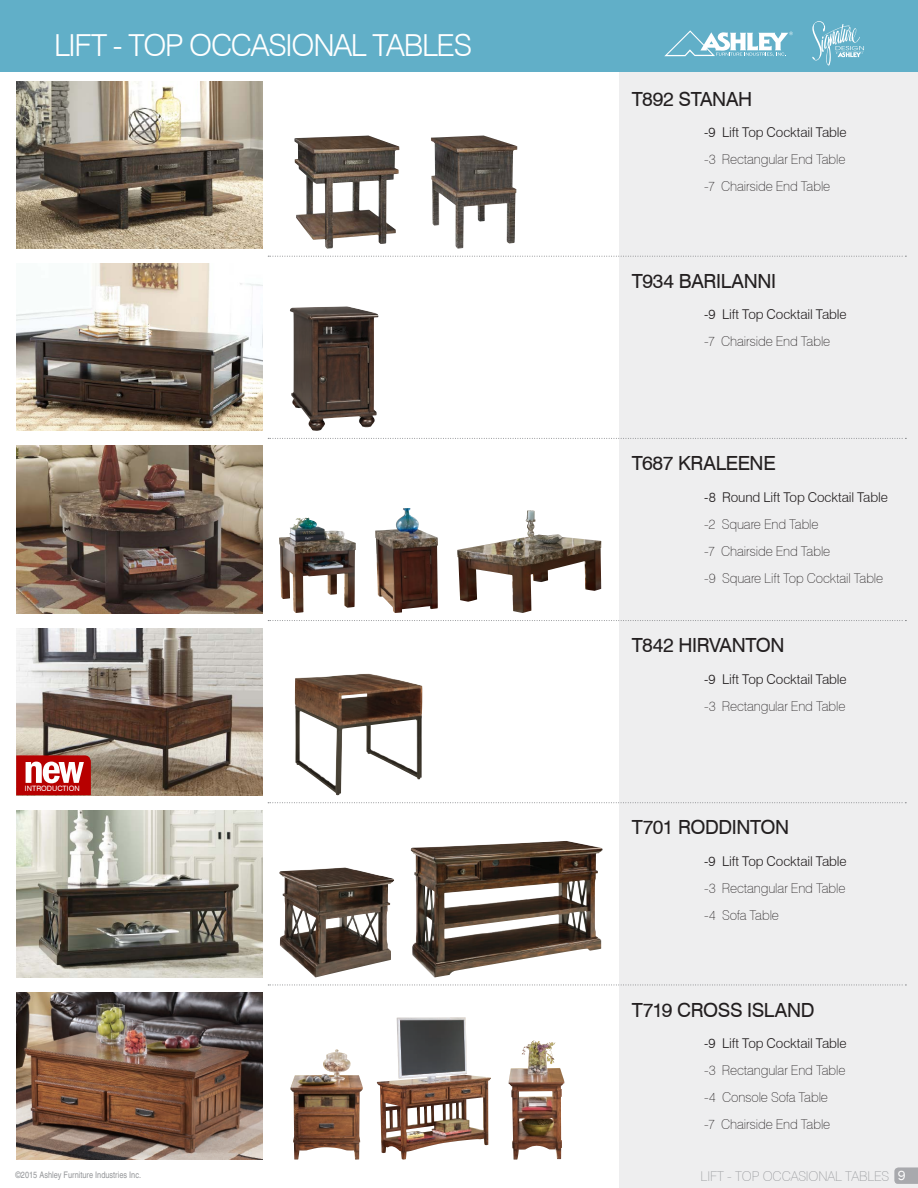
<style>
.page{position:relative;width:918px;height:1188px;background:#fff}
.page>*{position:absolute;margin:0;border:0;box-sizing:border-box;transform-origin:0 0}
.t1{font:300 30.3px "Swiss 721 BT";letter-spacing:-.04em;color:#fff}
.t2{font:19.5px "Swiss 721 BT";letter-spacing:-.02em;color:#231f20}
.t3{font:100 13.5px/27px "Swiss 721 BT";letter-spacing:-.01em;color:#231f20}
.t4{font:300 13.5px "Swiss 721 BT";letter-spacing:-.01em;color:#231f20}
.t5{font:100 13.5px "Swiss 721 BT";letter-spacing:-.01em;color:#939598}
.t6{font:condensed 9px "Helvetica";color:#939598}
.t7{font:7.35px "Swiss 721 BT";color:#fff}
.s1{font-family:"Franklin Gothic";font-weight:400;color:#fff}
</style>
<div class="page">
<div style="left:619px;top:56px;width:299px;height:1132px;background:#eeeeef"></div>
<div style="left:0;top:0;width:918px;height:71px;background:#61afc8"></div>
<svg style="left:812px;top:21px;width:52px;height:45px"></svg>
<svg style="left:664px;top:30px;width:129px;height:26px"></svg>
<svg style="left:268px;top:256px;width:638px;height:1px"></svg>
<svg style="left:268px;top:438px;width:638px;height:1px"></svg>
<svg style="left:268px;top:620px;width:638px;height:1px"></svg>
<svg style="left:268px;top:802px;width:638px;height:1px"></svg>
<svg style="left:268px;top:985px;width:638px;height:1px"></svg>
<svg style="left:894px;top:1167px;width:24px;height:17px"></svg>
<img style="left:16px;top:82px;width:247px;height:167px">
<img style="left:294px;top:136px;width:105px;height:113px">
<img style="left:431px;top:136px;width:86px;height:113px">
<img style="left:16px;top:993px;width:247px;height:167px">
<img style="left:377px;top:1018px;width:114px;height:142px">
<img style="left:291px;top:1050px;width:72px;height:110px">
<img style="left:522px;top:1041px;width:13px;height:14px">
<svg style="left:295px;top:517px;width:11px;height:5px"></svg>
<img style="left:375px;top:508px;width:63px;height:105px">
<img style="left:457px;top:510px;width:144px;height:103px">
<img style="left:16px;top:446px;width:247px;height:167px">
<img style="left:16px;top:628px;width:247px;height:167px">
<img style="left:16px;top:810px;width:247px;height:167px">
<img style="left:16px;top:264px;width:247px;height:167px">
<img style="left:290px;top:306px;width:89px;height:125px">
<svg style="left:16px;top:755px;width:75px;height:40px"></svg>
<img style="left:295px;top:673px;width:127px;height:122px">
<img style="left:279px;top:867px;width:115px;height:111px">
<img style="left:411px;top:841px;width:192px;height:136px">
<h1 class="t1" style="left:54px;top:27px;width:420px">LIFT - TOP OCCASIONAL TABLES</h1>
<p class="t7" style="left:25px;top:784px;width:56px">INTRODUCTION</p>
<h2 class="t2" style="left:632px;top:87px;width:122px">T892 STANAH</h2>
<p class="t4" style="left:704px;top:124px;width:144px">-9 Lift Top Cocktail Table</p>
<p class="t3" style="left:704px;top:146px;width:143px">-3 Rectangular End Table -7 Chairside End Table</p>
<h2 class="t2" style="left:632px;top:269px;width:146px">T934 BARILANNI</h2>
<p class="t4" style="left:704px;top:306px;width:144px">-9 Lift Top Cocktail Table</p>
<p class="t3" style="left:704px;top:328px;width:128px">-7 Chairside End Table</p>
<h2 class="t2" style="left:632px;top:451px;width:146px">T687 KRALEENE</h2>
<p class="t4" style="left:704px;top:489px;width:185px">-8 Round Lift Top Cocktail Table</p>
<p class="t3" style="left:704px;top:510px;width:181px">-2 Square End Table<br>-7 Chairside End Table<br>-9 Square Lift Top Cocktail Table</p>
<h2 class="t2" style="left:632px;top:633px;width:154px">T842 HIRVANTON</h2>
<p class="t4" style="left:704px;top:671px;width:144px">-9 Lift Top Cocktail Table</p>
<p class="t3" style="left:704px;top:692px;width:143px">-3 Rectangular End Table</p>
<h2 class="t2" style="left:632px;top:816px;width:159px">T701 RODDINTON</h2>
<p class="t4" style="left:704px;top:853px;width:144px">-9 Lift Top Cocktail Table</p>
<p class="t3" style="left:704px;top:875px;width:143px">-3 Rectangular End Table -4 Sofa Table</p>
<h2 class="t2" style="left:632px;top:998px;width:184px">T719 CROSS ISLAND</h2>
<p class="t4" style="left:704px;top:1035px;width:144px">-9 Lift Top Cocktail Table</p>
<p class="t3" style="left:704px;top:1057px;width:143px">-3 Rectangular End Table -4 Console Sofa Table<br>-7 Chairside End Table</p>
<p class="t6" style="left:16px;top:1169px;width:127px">©2015 Ashley Furniture Industries Inc.</p>
<p class="t5" style="left:701px;top:1168px;width:207px">LIFT - TOP OCCASIONAL TABLES <span class="s1">9</span></p>
</div>
